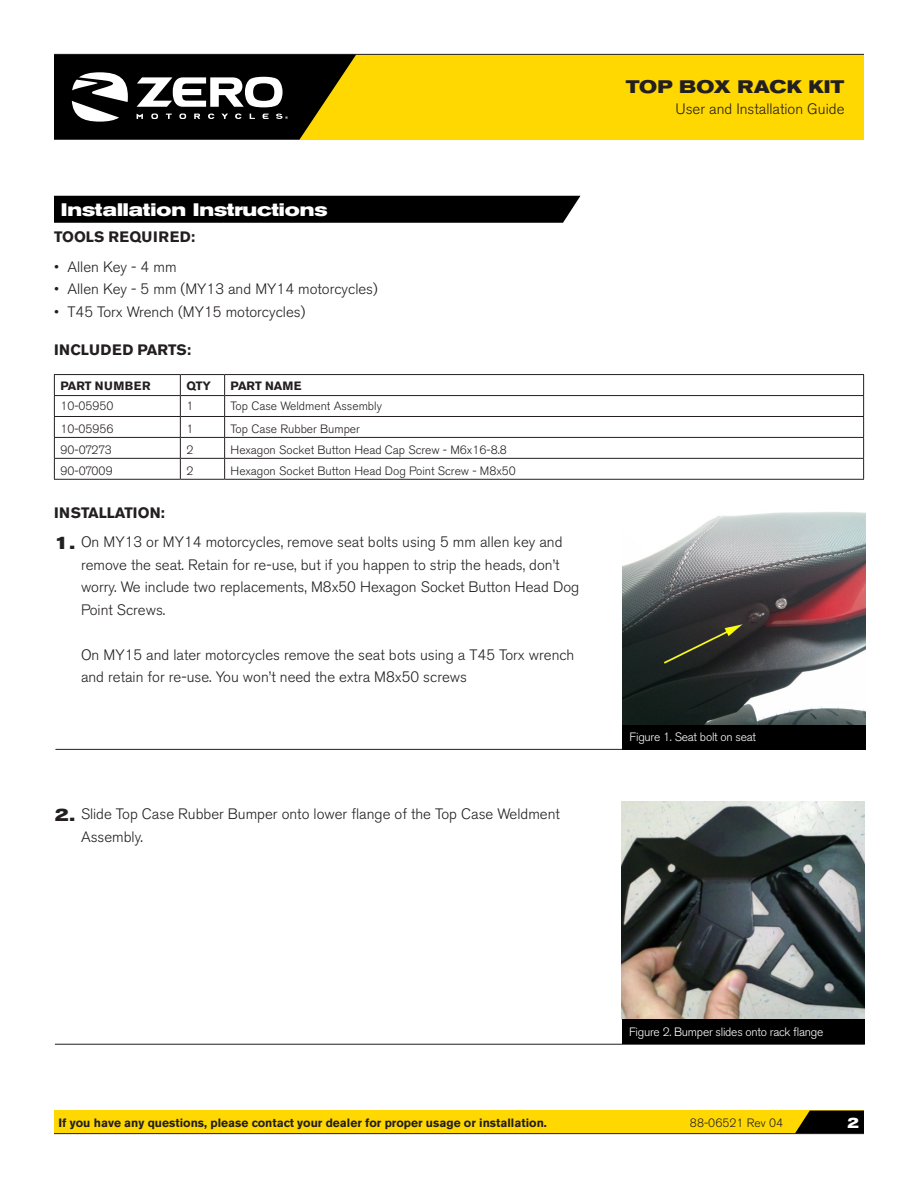
<style>
.page{position:relative;width:918px;height:1188px;background:#fff}
.page>*{position:absolute;margin:0;border:0;box-sizing:border-box;transform-origin:0 0}
.main_headers{font:700 expanded 18px "Akzidenz Grotesk BE";color:#fff}
.t1{font:700 expanded 18px "Akzidenz Grotesk BE";letter-spacing:.02em;color:#231f20}
.t2{font:300 15px/22.5px "Akzidenz Grotesk BE";color:#231f20}
.sub_headers{font:700 15px "Akzidenz Grotesk BE";color:#231f20}
.sub_headers-2{font:700 15px "Akzidenz Grotesk BE";letter-spacing:.02em;color:#231f20}
.t3{font:700 expanded 15px "Akzidenz Grotesk BE";color:#fff}
.paragraph_copy{font:300 12px "Akzidenz Grotesk BE";color:#231f20}
.sub_headers-3{font:700 12px "Akzidenz Grotesk BE";color:#231f20}
.figure_caption{font:300 12px "Akzidenz Grotesk BE";letter-spacing:-.02em;color:#fff}
.sub_headers-4{font:700 12px "Akzidenz Grotesk BE";letter-spacing:.04em;color:#231f20}
.s1{font-weight:700;font-stretch:expanded;font-size:18px}
</style>
<div class="page">
<div style="left:54px;top:1111px;width:810px;height:23px;background:#ffd801"></div>
<div style="left:54px;top:54px;width:810px;height:86px;background:#ffd801"></div>
<hr style="left:54px;top:54px;width:810px;height:1px;background:#231f20">
<svg style="left:795px;top:1111px;width:69px;height:22px;background:#1b1701"></svg>
<hr style="left:54px;top:1133px;width:810px;height:1px;background:#231f20">
<svg style="left:54px;top:54px;width:303px;height:86px;background:#403c28"></svg>
<hr style="left:54px;top:374px;width:126px;height:1px;background:#231f20">
<hr style="left:180px;top:374px;width:45px;height:1px;background:#231f20">
<hr style="left:225px;top:374px;width:639px;height:1px;background:#231f20">
<hr style="left:54px;top:395px;width:126px;height:1px;background:#231f20">
<hr style="left:180px;top:395px;width:45px;height:1px;background:#231f20">
<hr style="left:225px;top:395px;width:639px;height:1px;background:#231f20">
<hr style="left:54px;top:416px;width:126px;height:1px;background:#231f20">
<hr style="left:180px;top:416px;width:45px;height:1px;background:#231f20">
<hr style="left:225px;top:416px;width:639px;height:1px;background:#231f20">
<hr style="left:54px;top:437px;width:126px;height:1px;background:#231f20">
<hr style="left:180px;top:437px;width:45px;height:1px;background:#231f20">
<hr style="left:225px;top:437px;width:639px;height:1px;background:#231f20">
<hr style="left:54px;top:458px;width:126px;height:1px;background:#231f20">
<svg style="left:54px;top:375px;width:1px;height:104px"></svg>
<hr style="left:180px;top:458px;width:45px;height:1px;background:#231f20">
<svg style="left:180px;top:375px;width:1px;height:104px"></svg>
<hr style="left:225px;top:458px;width:639px;height:1px;background:#231f20">
<svg style="left:224px;top:375px;width:1px;height:104px"></svg>
<svg style="left:863px;top:375px;width:1px;height:104px"></svg>
<hr style="left:54px;top:479px;width:126px;height:1px;background:#231f20">
<hr style="left:180px;top:479px;width:45px;height:1px;background:#231f20">
<hr style="left:225px;top:479px;width:639px;height:1px;background:#231f20">
<div style="left:54px;top:196px;width:526px;height:27px;background:#000001"></div>
<hr style="left:55px;top:749px;width:810px;height:1px;background:#231f20">
<img style="left:622px;top:512px;width:243px;height:213px">
<div style="left:622px;top:725px;width:243px;height:24px;background:#000001"></div>
<hr style="left:55px;top:1044px;width:810px;height:1px;background:#231f20">
<img style="left:622px;top:802px;width:243px;height:218px">
<div style="left:622px;top:1020px;width:243px;height:24px;background:#000001"></div>
<p class="main_headers" style="left:61px;top:199px;width:268px">Installation Instructions</p>
<p class="sub_headers-2" style="left:54px;top:228px;width:143px">TOOLS REQUIRED:</p>
<p class="t2" style="left:54px;top:255px;width:124px">• Allen Key - 4 mm</p>
<p class="t2" style="left:54px;top:278px;width:325px">• Allen Key - 5 mm (MY13 and MY14 motorcycles)</p>
<p class="t2" style="left:54px;top:300px;width:253px">• T45 Torx Wrench (MY15 motorcycles)</p>
<p class="sub_headers" style="left:54px;top:341px;width:139px">INCLUDED PARTS:</p>
<p class="sub_headers-4" style="left:60px;top:378px;width:92px">PART NUMBER</p>
<p class="sub_headers-3" style="left:186px;top:378px;width:26px">QTY</p>
<p class="sub_headers-3" style="left:231px;top:378px;width:73px">PART NAME</p>
<p class="paragraph_copy" style="left:60px;top:400px;width:55px">10-05950</p>
<p class="paragraph_copy" style="left:186px;top:400px;width:8px">1</p>
<p class="paragraph_copy" style="left:231px;top:400px;width:153px">Top Case Weldment Assembly</p>
<p class="paragraph_copy" style="left:60px;top:422px;width:55px">10-05956</p>
<p class="paragraph_copy" style="left:186px;top:422px;width:8px">1</p>
<p class="paragraph_copy" style="left:231px;top:422px;width:131px">Top Case Rubber Bumper</p>
<p class="paragraph_copy" style="left:60px;top:443px;width:53px">90-07273</p>
<p class="paragraph_copy" style="left:186px;top:443px;width:8px">2</p>
<p class="paragraph_copy" style="left:231px;top:443px;width:278px">Hexagon Socket Button Head Cap Screw - M6x16-8.8</p>
<p class="paragraph_copy" style="left:60px;top:464px;width:54px">90-07009</p>
<p class="paragraph_copy" style="left:186px;top:464px;width:8px">2</p>
<p class="paragraph_copy" style="left:231px;top:464px;width:287px">Hexagon Socket Button Head Dog Point Screw - M8x50</p>
<p class="sub_headers" style="left:54px;top:504px;width:112px">INSTALLATION:</p>
<p class="t2" style="left:81px;top:531px;width:500px;text-indent:-27px"><span class="s1">1.</span> On MY13 or MY14 motorcycles, remove seat bolts using 5 mm allen key and remove the seat. Retain for re-use, but if you happen to strip the heads, don’t worry. We include two replacements, M8x50 Hexagon Socket Button Head Dog Point Screws.</p>
<p class="t2" style="left:81px;top:644px;width:495px">On MY15 and later motorcycles remove the seat bots using a T45 Torx wrench and retain for re-use. You won’t need the extra M8x50 screws</p>
<p class="t2" style="left:81px;top:803px;width:480px;text-indent:-27px"><span class="s1">2.</span> Slide Top Case Rubber Bumper onto lower flange of the Top Case Weldment<br>Assembly.</p>
<p class="t1" style="left:626px;top:76px;width:220px">TOP BOX RACK KIT</p>
<p class="t2" style="left:675px;top:98px;width:171px">User and Installation Guide</p>
<p class="figure_caption" style="left:630px;top:730px;width:128px">Figure 1. Seat bolt on seat</p>
<p class="figure_caption" style="left:629px;top:1025px;width:196px">Figure 2. Bumper slides onto rack flange</p>
<p class="sub_headers-3" style="left:58px;top:1116px;width:490px">If you have any questions, please contact your dealer for proper usage or installation.</p>
<p class="paragraph_copy" style="left:690px;top:1116px;width:95px">88-06521 Rev 04</p>
<p class="t3" style="left:847px;top:1114px;width:14px">2</p>
</div>
